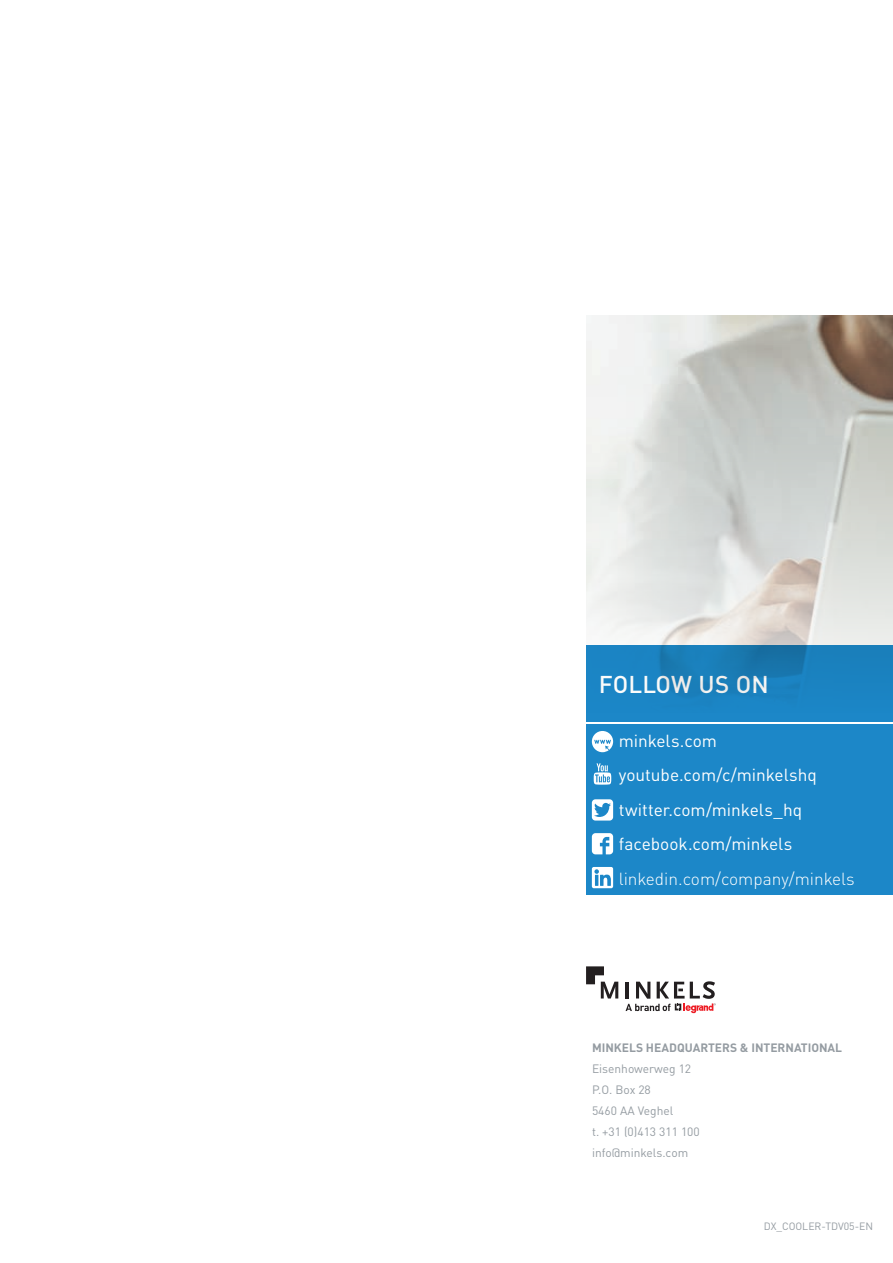
<style>
.page{position:relative;width:893px;height:1263px;background:#fff}
.page>*{position:absolute;margin:0;border:0;box-sizing:border-box;transform-origin:0 0}
.t1{font:500 24px "DIN Pro";letter-spacing:.01em;color:#fff}
.t2{font:17.25px/34.5px "DIN Pro";letter-spacing:-.005em;color:#fff}
.t3{font:300 17.25px "DIN Pro";color:#fff}
.t4{font:12px/21px "DIN Pro";color:#959ca2}
.t5{font:700 12px "DIN Pro";color:#959ca2}
.t6{font:10.5px "DIN Pro";color:#959ca2}
</style>
<div class="page">
<svg style="left:586px;top:966px;width:32px;height:32px"></svg>
<svg style="left:626px;top:981px;width:90px;height:32px"></svg>
<div style="left:586px;top:724px;width:307px;height:170px;background:#1c87c8"></div>
<div style="left:586px;top:646px;width:307px;height:76px;background:#1c87c8"></div>
<img style="left:586px;top:315px;width:307px;height:382px">
<svg style="left:594px;top:763px;width:17px;height:22px"></svg>
<svg style="left:592px;top:833px;width:21px;height:21px"></svg>
<svg style="left:592px;top:867px;width:21px;height:21px"></svg>
<svg style="left:592px;top:799px;width:21px;height:21px"></svg>
<svg style="left:592px;top:731px;width:21px;height:21px"></svg>
<h1 class="t1" style="left:599px;top:665px;width:171px">FOLLOW US ON</h1>
<p class="t2" style="left:619px;top:721px;width:200px">minkels.com youtube.com/c/minkelshq twitter.com/minkels_hq facebook.com/minkels</p>
<p class="t3" style="left:619px;top:865px;width:237px">linkedin.com/company/minkels</p>
<p class="t5" style="left:592px;top:1038px;width:252px">MINKELS HEADQUARTERS &amp; INTERNATIONAL</p>
<p class="t4" style="left:592px;top:1057px;width:109px">Eisenhowerweg 12<br>P.O. Box 28<br>5460 AA Veghel<br>t. +31 (0)413 311 100 info@minkels.com</p>
<p class="t6" style="left:764px;top:1218px;width:111px">DX_COOLER-TDV05-EN</p>
</div>
